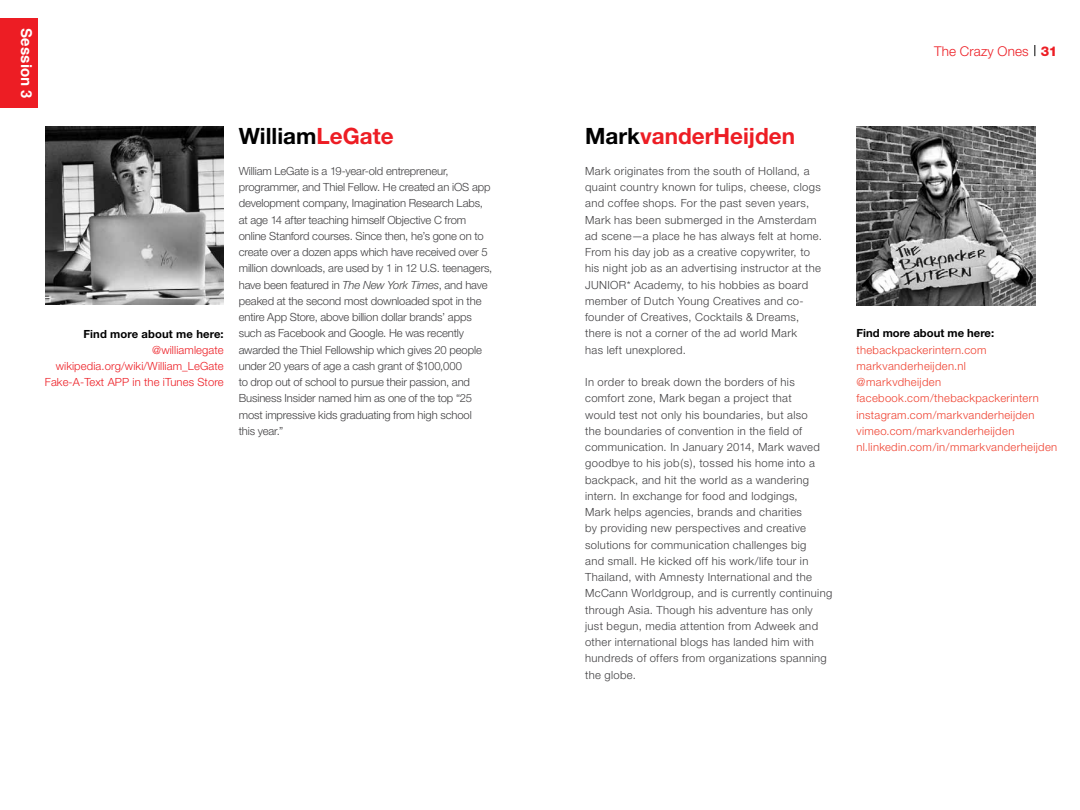
<style>
.page{position:relative;width:1080px;height:810px;background:#fff}
.page>*{position:absolute;margin:0;border:0;box-sizing:border-box;transform-origin:0 0}
.t1{font:700 22.5px "Helvetica Neue";color:#ed1d24}
.t2{font:700 22.5px "Helvetica Neue";color:#000}
.t3{font:700 15px "Helvetica";color:#fff}
.t4{font:300 13.5px "Helvetica Neue";letter-spacing:.01em;color:#ed1d24}
.t5{font:800 13.5px "Helvetica Neue";color:#ed1d24}
.t6{font:300 11.25px/16.2px "Helvetica Neue";letter-spacing:.025em;color:#414042}
.t7{font:300 11.25px/16.2px "Helvetica Neue";letter-spacing:-.01em;color:#414042}
.t8{font:300 11.25px/16.2px "Helvetica Neue";letter-spacing:.03em;color:#ef4130}
.t9{font:300 11.25px/16.2px "Helvetica Neue";letter-spacing:.01em;color:#ed1d24;text-align:right}
.t10{font:700 11.25px "Helvetica Neue";color:#000}
.s1{color:#ed1d24}
.s2{font-style:italic}
.s3{color:#000}
</style>
<div class="page">
<div style="left:0;top:18px;width:37px;height:90px;background:#ed1d24"></div>
<img style="left:45px;top:126px;width:179px;height:179px">
<img style="left:856px;top:126px;width:179px;height:179px">
<h2 class="t3" style="left:39px;top:28px;width:72px;rotate:90deg">Session 3</h2>
<p class="t10" style="left:83px;top:327px;width:142px">Find more about me here:</p>
<p class="t9" style="left:45px;top:341px;width:180px">@williamlegate wikipedia.org/wiki/William_LeGate<br>Fake-A-Text APP in the iTunes Store</p>
<h1 class="t2" style="left:239px;top:122px;width:156px">William<span class="s1">LeGate</span></h1>
<p class="t7" style="left:239px;top:163px;width:255px">William LeGate is a 19-year-old entrepreneur, programmer, and Thiel Fellow. He created an iOS app development company, Imagination Research Labs, at age 14 after teaching himself Objective C from online Stanford courses. Since then, he’s gone on to create over a dozen apps which have received over 5 million downloads, are used by 1 in 12 U.S. teenagers, have been featured in <span class="s2">The New York Times</span>, and have peaked at the second most downloaded spot in the entire App Store, above billion dollar brands’ apps such as Facebook and Google. He was recently awarded the Thiel Fellowship which gives 20 people under 20 years of age a cash grant of $100,000<br>to drop out of school to pursue their passion, and Business Insider named him as one of the top “25 most impressive kids graduating from high school<br>this year.”</p>
<p class="t4" style="left:934px;top:43px;width:96px">The Crazy Ones</p>
<p class="t5" style="left:1041px;top:43px;width:18px">31</p>
<h1 class="t1" style="left:585px;top:122px;width:212px"><span class="s3">Mark</span>vanderHeijden</h1>
<p class="t6" style="left:585px;top:163px;width:238px">Mark originates from the south of Holland, a quaint country known for tulips, cheese, clogs and coffee shops. For the past seven years, Mark has been submerged in the Amsterdam ad scene—a place he has always felt at home.<br>From his day job as a creative copywriter, to his night job as an advertising instructor at the JUNIOR* Academy, to his hobbies as board member of Dutch Young Creatives and co&shy;founder of Creatives, Cocktails &amp; Dreams, there is not a corner of the ad world Mark<br>has left unexplored.</p>
<p class="t6" style="left:585px;top:374px;width:249px">In order to break down the borders of his comfort zone, Mark began a project that<br>would test not only his boundaries, but also<br>the boundaries of convention in the field of communication. In January 2014, Mark waved goodbye to his job(s), tossed his home into a backpack, and hit the world as a wandering intern. In exchange for food and lodgings,<br>Mark helps agencies, brands and charities<br>by providing new perspectives and creative solutions for communication challenges big<br>and small. He kicked off his work/life tour in Thailand, with Amnesty International and the McCann Worldgroup, and is currently continuing through Asia. Though his adventure has only just begun, media attention from Adweek and other international blogs has landed him with hundreds of offers from organizations spanning the globe.</p>
<p class="t10" style="left:856px;top:326px;width:139px">Find more about me here:</p>
<p class="t8" style="left:856px;top:341px;width:202px">thebackpackerintern.com markvanderheijden.nl<br>@markvdheijden facebook.com/thebackpackerintern instagram.com/markvanderheijden vimeo.com/markvanderheijden nl.linkedin.com/in/mmarkvanderheijden</p>
</div>
